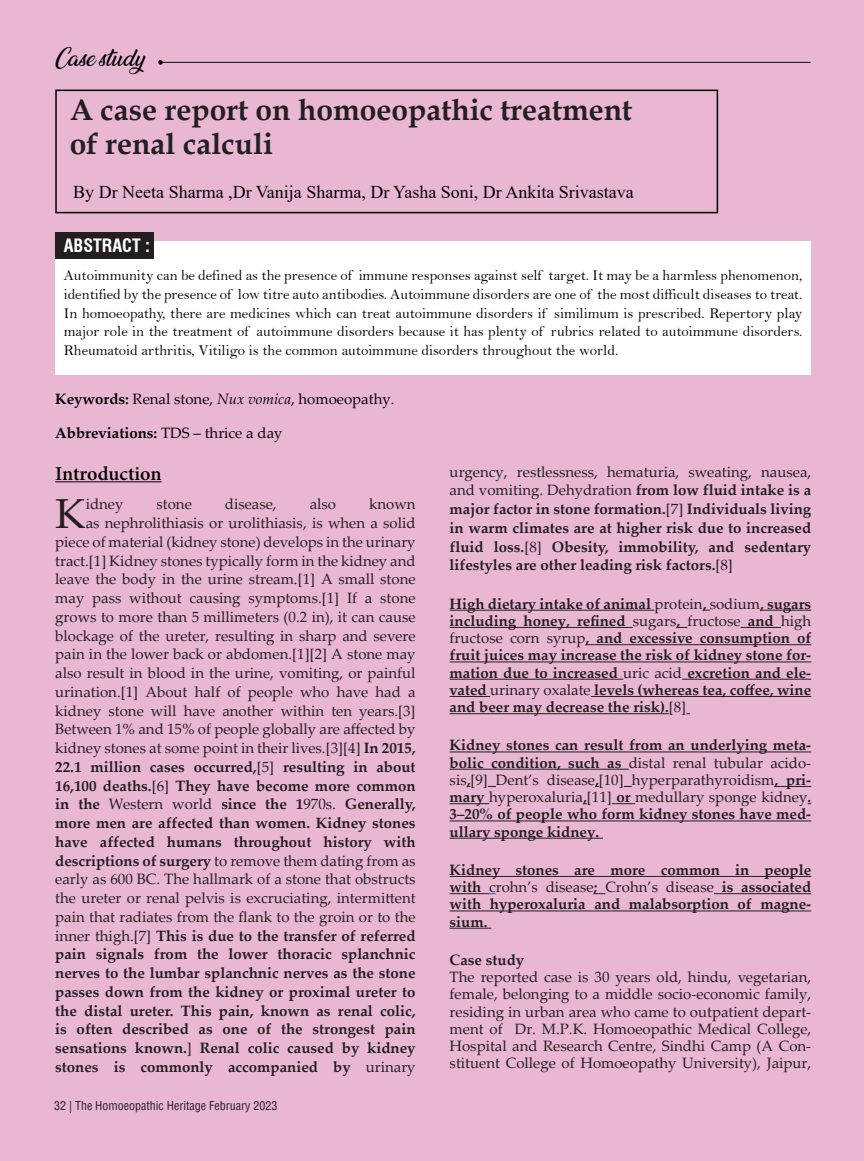
<style>
.page{position:relative;width:864px;height:1161px;background:#e9b7d2}
.page>*{position:absolute;margin:0;border:0;box-sizing:border-box;transform-origin:0 0}
.Article_First_Para{font:42px "Palatino Linotype";color:#231f20}
.Normal1{font:700 30px/34.5px "Book Antiqua";color:#231f20}
.t1{font:21px "Ananda";color:#040503}
.heding{font:700 19.5px "Adobe Hebrew";color:#040503}
.t2{font:18px "Times New Roman";color:#040503}
.t3{font:700 condensed 18px "Swiss 721 BT";color:#fff}
.Article_First_Para-2{font:15px/18.8px "Palatino Linotype";color:#231f20;text-align:right}
.Body_Text{font:700 15px/17.2px "Palatino Linotype";color:#231f20;text-align:justify}
.abstract{font:15px/18.8px "Bell";color:#040503;text-align:justify}
.Article_First_Para-3{font:700 15px/18.8px "Palatino Linotype";color:#231f20;text-align:justify}
.t4{font:15px "Palatino Linotype";color:#040503}
.t5{font:700 15px "Palatino Linotype";color:#040503}
.t6{font:condensed 12px "Helvetica";color:#231f20}
.s1{font-weight:700}
.s2{font-style:italic}
.s3{font-weight:400}
</style>
<div class="page">
<div style="left:55px;top:242px;width:756px;height:133px;background:#fff"></div>
<div style="left:55px;top:232px;width:99px;height:27px;background:#231f20"></div>
<hr style="left:55px;top:481px;width:107px;height:1px;background:#040503">
<hr style="left:450px;top:610px;width:204px;height:1px;background:#231f20">
<hr style="left:760px;top:610px;width:51px;height:1px;background:#231f20">
<hr style="left:450px;top:627px;width:183px;height:1px;background:#231f20">
<hr style="left:741px;top:627px;width:40px;height:1px;background:#231f20">
<hr style="left:586px;top:644px;width:225px;height:1px;background:#231f20">
<hr style="left:450px;top:662px;width:361px;height:1px;background:#231f20">
<hr style="left:450px;top:679px;width:173px;height:1px;background:#231f20">
<hr style="left:682px;top:679px;width:129px;height:1px;background:#231f20">
<hr style="left:450px;top:696px;width:40px;height:1px;background:#231f20">
<hr style="left:591px;top:696px;width:220px;height:1px;background:#231f20">
<hr style="left:450px;top:713px;width:219px;height:1px;background:#231f20">
<hr style="left:450px;top:752px;width:361px;height:1px;background:#231f20">
<hr style="left:450px;top:769px;width:179px;height:1px;background:#231f20">
<hr style="left:775px;top:786px;width:36px;height:1px;background:#231f20">
<hr style="left:450px;top:803px;width:39px;height:1px;background:#231f20">
<svg style="left:612px;top:803px;width:23px;height:1px"></svg>
<hr style="left:450px;top:821px;width:361px;height:1px;background:#231f20">
<hr style="left:450px;top:838px;width:153px;height:1px;background:#231f20">
<hr style="left:450px;top:876px;width:361px;height:1px;background:#231f20">
<hr style="left:450px;top:893px;width:39px;height:1px;background:#231f20">
<hr style="left:714px;top:893px;width:97px;height:1px;background:#231f20">
<hr style="left:450px;top:911px;width:361px;height:1px;background:#231f20">
<hr style="left:450px;top:928px;width:41px;height:1px;background:#231f20">
<div style="left:55px;top:90px;width:663px;height:123px;border:2px solid #000"></div>
<svg style="left:158px;top:60px;width:5px;height:5px"></svg>
<hr style="left:162px;top:62px;width:649px;height:1px;background:#231f20">
<p class="t1" style="left:55px;top:46px;width:92px">Case study</p>
<p class="Normal1" style="left:70px;top:92px;width:564px">A case report on homoeopathic treatment of renal calculi</p>
<p class="t2" style="left:73px;top:179px;width:562px">By Dr Neeta Sharma ,Dr Vanija Sharma, Dr Yasha Soni, Dr Ankita Srivastava</p>
<p class="t3" style="left:64px;top:234px;width:88px">ABSTRACT :</p>
<p class="abstract" style="left:64px;top:266px;width:740px">Autoimmunity can be defined as the presence of immune responses against self target. It may be a harmless phenomenon, identified by the presence of low titre auto antibodies. Autoimmune disorders are one of the most difficult diseases to treat.<br>In homoeopathy, there are medicines which can treat autoimmune disorders if similimum is prescribed. Repertory play major role in the treatment of autoimmune disorders because it has plenty of rubrics related to autoimmune disorders.<br>Rheumatoid arthritis, Vitiligo is the common autoimmune disorders throughout the world.</p>
<p class="t4" style="left:55px;top:388px;width:341px"><span class="s1">Keywords:</span> Renal stone, <span class="s2">Nux vomica</span>, homoeopathy.</p>
<p class="t5" style="left:55px;top:422px;width:229px">Abbreviations: <span class="s3">TDS – thrice a day</span></p>
<p class="heding" style="left:55px;top:462px;width:108px">Introduction</p>
<p class="Article_First_Para" style="left:55px;top:484px;width:32px">K</p>
<p class="Article_First_Para-2" style="left:86px;top:494px;width:39px">idney</p>
<p class="Article_First_Para-2" style="left:157px;top:494px;width:37px">stone</p>
<p class="Article_First_Para-2" style="left:225px;top:494px;width:53px">disease,</p>
<p class="Article_First_Para-2" style="left:310px;top:494px;width:28px">also</p>
<p class="Article_First_Para-3" style="left:450px;top:462px;width:363px"><span class="s3">urgency, restlessness, hematuria, sweating, nausea, and vomiting. Dehydration</span> from low fluid intake is a major factor in stone formation.<span class="s3">[7]</span> Individuals living in warm climates are at higher risk due to increased fluid loss.<span class="s3">[8]</span> Obesity, immobility, and sedentary lifestyles are other leading risk factors.<span class="s3">[8]</span></p>
<p class="Body_Text" style="left:450px;top:594px;width:363px">High dietary intake of animal <span class="s3">protein</span>, <span class="s3">sodium</span>, sugars including honey, refined <span class="s3">sugars</span>, <span class="s3">fructose</span> and <span class="s3">high fructose corn syrup</span>, and excessive consumption of fruit juices may increase the risk of kidney stone for&shy;mation due to increased <span class="s3">uric acid</span> excretion and ele&shy;vated <span class="s3">urinary oxalate</span> levels (whereas tea, coffee, wine and beer may decrease the risk).<span class="s3">[8]</span></p>
<p class="Body_Text" style="left:450px;top:736px;width:363px">Kidney stones can result from an underlying meta&shy;bolic condition, such as <span class="s3">distal renal tubular acido&shy;sis</span>,<span class="s3">[9] Dent’s disease</span>,<span class="s3">[10] hyperparathyroidism</span>, pri&shy;mary <span class="s3">hyperoxaluria</span>,<span class="s3">[11]</span> or <span class="s3">medullary sponge kidney</span>.<br>3–20% of people who form kidney stones have med&shy;ullary sponge kidney.</p>
<p class="Body_Text" style="left:450px;top:861px;width:363px">Kidney stones are more common in people with <span class="s3">crohn’s disease</span>; <span class="s3">Crohn’s disease</span> is associated with hyperoxaluria and malabsorption of magne&shy;sium.</p>
<p class="Body_Text" style="left:450px;top:951px;width:76px">Case study</p>
<p class="Article_First_Para-2" style="left:450px;top:968px;width:363px;line-height:17.2px;text-align:justify">The reported case is 30 years old, hindu, vegetarian, female, belonging to a middle socio-economic family, residing in urban area who came to outpatient depart&shy;ment of Dr. M.P.K. Homoeopathic Medical College, Hospital and Research Centre, Sindhi Camp (A Con&shy;stituent College of Homoeopathy University), Jaipur,</p>
<p class="Article_First_Para-2" style="left:55px;top:494px;width:362px">known<br>as nephrolithiasis or urolithiasis, is when a solid piece of material (kidney stone) develops in the urinary tract.[1] Kidney stones typically form in the kidney and leave the body in the urine stream.[1] A small stone may pass without causing symptoms.[1] If a stone grows to more than 5 millimeters (0.2 in), it can cause blockage of the ureter, resulting in sharp and severe pain in the lower back or abdomen.[1][2] A stone may also result in blood in the urine, vomiting, or painful urination.[1] About half of people who have had a kidney stone will have another within ten years.[3] Between 1% and 15% of people globally are affected by kidney stones at some point in their lives.[3][4] <span class="s1">In 2015, 22.1 million cases occurred,</span>[5] <span class="s1">resulting in about 16,100 deaths.</span>[6] <span class="s1">They have become more common in the</span> Western world <span class="s1">since the 1</span>970s. <span class="s1">Generally, more men are affected than women. Kidney stones have affected humans throughout history with descriptions of surgery</span> to remove them dating from as early as 600 BC. The hallmark of a stone that obstructs the ureter or renal pelvis is excruciating, intermittent pain that radiates from the flank to the groin or to the inner thigh.[7] <span class="s1">This is due to the transfer of referred pain signals from the lower thoracic splanchnic nerves to the lumbar splanchnic nerves as the stone passes down from the kidney or proximal ureter to the distal ureter. This pain, known as renal colic, is often described as one of the strongest pain sensations known.</span>] <span class="s1">Renal colic caused by kidney stones is commonly accompanied by</span> urinary</p>
<p class="t6" style="left:54px;top:1098px;width:225px">32 | The Homoeopathic Heritage February 2023</p>
</div>
